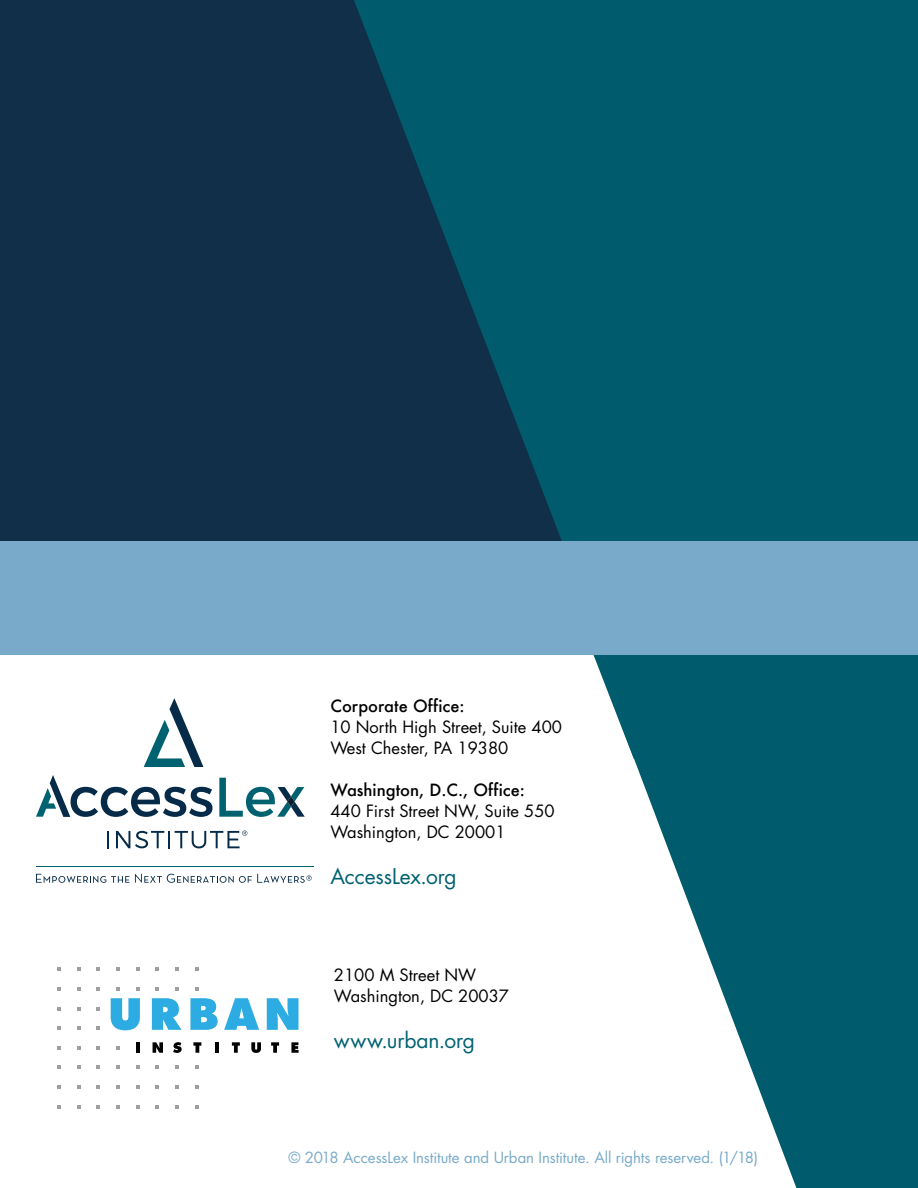
<style>
.page{position:relative;width:918px;height:1188px;background:#fff}
.page>*{position:absolute;margin:0;border:0;box-sizing:border-box;transform-origin:0 0}
.t1{font:21px "Futura Std";letter-spacing:-.005em;color:#006270}
.t2{font:16.5px/21px "Futura Std";color:#000}
.t3{font:500 16.5px "Futura";color:#000}
.t4{font:15px "Futura Std";letter-spacing:-.005em;color:#79aac9}
</style>
<div class="page">
<div style="left:593px;top:0;width:325px;height:685px;background:#005c6d"></div>
<svg style="left:605px;top:681px;width:313px;height:507px;fill:#005c6d"></svg>
<svg style="left:0;top:0;width:605px;height:541px;background:#0c3950"></svg>
<div style="left:0;top:541px;width:918px;height:114px;background:#79aac9"></div>
<hr style="left:136px;top:1042px;width:4px;height:11px;background:#010101">
<svg style="left:153px;top:1042px;width:10px;height:11px"></svg>
<svg style="left:173px;top:1042px;width:9px;height:11px"></svg>
<svg style="left:193px;top:1042px;width:8px;height:11px"></svg>
<svg style="left:215px;top:1042px;width:3px;height:11px"></svg>
<svg style="left:232px;top:1042px;width:8px;height:11px"></svg>
<svg style="left:251px;top:1042px;width:10px;height:11px"></svg>
<svg style="left:271px;top:1042px;width:8px;height:11px"></svg>
<svg style="left:291px;top:1042px;width:8px;height:11px"></svg>
<svg style="left:111px;top:998px;width:29px;height:32px"></svg>
<svg style="left:152px;top:998px;width:30px;height:32px"></svg>
<svg style="left:190px;top:998px;width:28px;height:32px"></svg>
<svg style="left:224px;top:998px;width:35px;height:32px"></svg>
<svg style="left:267px;top:998px;width:31px;height:32px"></svg>
<svg style="left:175px;top:1105px;width:4px;height:3px"></svg>
<svg style="left:116px;top:1105px;width:4px;height:3px"></svg>
<svg style="left:175px;top:1066px;width:4px;height:3px"></svg>
<svg style="left:116px;top:1066px;width:4px;height:3px"></svg>
<svg style="left:136px;top:987px;width:3px;height:4px"></svg>
<svg style="left:156px;top:987px;width:3px;height:4px"></svg>
<svg style="left:175px;top:987px;width:4px;height:4px"></svg>
<svg style="left:195px;top:987px;width:3px;height:4px"></svg>
<svg style="left:77px;top:987px;width:3px;height:4px"></svg>
<svg style="left:97px;top:987px;width:3px;height:4px"></svg>
<svg style="left:116px;top:987px;width:4px;height:4px"></svg>
<svg style="left:175px;top:1085px;width:4px;height:4px"></svg>
<svg style="left:195px;top:1085px;width:3px;height:4px"></svg>
<svg style="left:116px;top:1085px;width:4px;height:4px"></svg>
<svg style="left:136px;top:1085px;width:3px;height:4px"></svg>
<svg style="left:156px;top:1085px;width:3px;height:4px"></svg>
<svg style="left:97px;top:1085px;width:3px;height:4px"></svg>
<svg style="left:77px;top:1085px;width:3px;height:4px"></svg>
<svg style="left:58px;top:987px;width:3px;height:4px"></svg>
<svg style="left:58px;top:1085px;width:3px;height:4px"></svg>
<svg style="left:116px;top:1046px;width:4px;height:3px"></svg>
<svg style="left:175px;top:968px;width:4px;height:3px"></svg>
<svg style="left:116px;top:968px;width:4px;height:3px"></svg>
<svg style="left:108px;top:831px;width:1px;height:17px"></svg>
<svg style="left:144px;top:698px;width:59px;height:69px"></svg>
<svg style="left:36px;top:874px;width:179px;height:9px"></svg>
<hr style="left:36px;top:866px;width:278px;height:1px;background:#006271">
<svg style="left:36px;top:775px;width:177px;height:42px"></svg>
<svg style="left:219px;top:778px;width:86px;height:39px"></svg>
<svg style="left:116px;top:831px;width:131px;height:17px"></svg>
<svg style="left:217px;top:874px;width:95px;height:9px"></svg>
<p class="t3" style="left:330px;top:694px;width:136px">Corporate Office:</p>
<p class="t2" style="left:330px;top:716px;width:233px">10 North High Street, Suite 400<br>West Chester, PA 19380</p>
<p class="t3" style="left:330px;top:778px;width:196px">Washington, D.C., Office:</p>
<p class="t2" style="left:330px;top:800px;width:226px">440 First Street NW, Suite 550<br>Washington, DC 20001</p>
<p class="t1" style="left:330px;top:863px;width:128px">AccessLex.org</p>
<p class="t2" style="left:334px;top:965px;width:177px">2100 M Street NW<br>Washington, DC 20037</p>
<p class="t1" style="left:334px;top:1027px;width:142px">www.urban.org</p>
<p class="t4" style="left:289px;top:1148px;width:471px">© 2018 AccessLex Institute and Urban Institute. All rights reserved. (1/18)</p>
</div>
